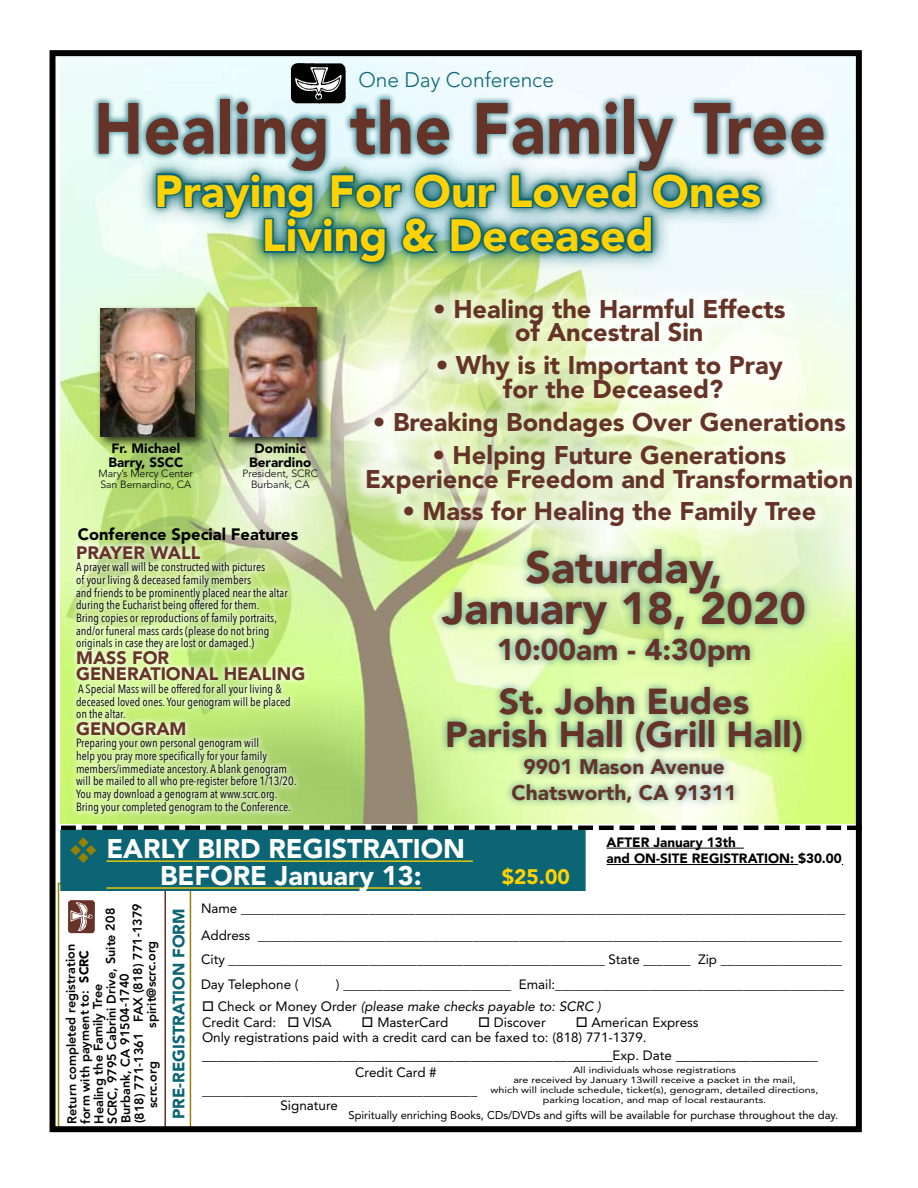
<style>
.page{position:relative;width:918px;height:1188px;background:#fff}
.page>*{position:absolute;margin:0;border:0;box-sizing:border-box;transform-origin:0 0}
.t1{font:900 71.7px "Avenir LT Std";letter-spacing:.01em;color:#653328;scale:.9 1}
.t2{font:900 44.7px/44.7px "Avenir LT Std";color:#ffd200;text-align:center}
.t3{font:900 44.7px/41.7px "Avenir LT Std";color:#653328;text-align:center}
.t4{font:900 35.85px/32.8px "Avenir LT Std";color:#653328;text-align:center}
.t5{font:900 29.85px "Avenir LT Std";color:#653328}
.t6{font:900 26.85px/26.8px "Avenir LT Std";color:#fff;text-align:center}
.t7{font:900 25.35px/23.9px "Avenir LT Std";color:#653328;text-align:center}
.t8{font:900 20.85px/26.8px "Avenir LT Std";color:#653328;text-align:center}
.t9{font:300 20.85px "Avenir LT Std";color:#0b6575}
.t10{font:900 20.85px "Avenir LT Std";color:#ffd200}
.t11{font:900 17.85px/16.4px "Avenir LT Std";color:#653328}
.t12{font:900 16.35px "Avenir LT Std";color:#000}
.t13{font:900 16.35px "Avenir LT Std";color:#0b6575}
.t14{font:14.85px "Avenir LT Std";color:#000}
.t15{font:13.5px/25.3px "Avenir LT Std";color:#000}
.t16{font:900 13.5px/13.5px "Avenir LT Std";color:#000}
.t17{font:800 12.75px "Avenir LT Std";color:#000}
.t18{font:condensed 12px/12.8px "Avenir Next LT Pro";color:#000}
.t19{font:11.25px "Avenir LT Std";color:#000}
.t20{font:300 10.5px/10.5px "Avenir LT Std";color:#000;text-align:center}
.t21{font:9px/9.8px "Avenir LT Std";color:#000;text-align:center;scale:1.2 1}
.s1{font-weight:900}
.s2{font-style:italic}
.s3{font-size:13.5px}
</style>
<div class="page">
<img style="left:60px;top:57px;width:795px;height:767px">
<hr style="left:164px;top:880px;width:2px;height:248px;background:#653328">
<div style="left:58px;top:883px;width:133px;height:248px;border:1px solid #968100"></div>
<div style="left:63px;top:833px;width:520px;height:55px;background:#0b6575"></div>
<div style="left:60px;top:830px;width:526px;height:61px;border:6px solid #0b6575"></div>
<hr style="left:607px;top:848px;width:137px;height:1px;background:#000">
<hr style="left:607px;top:864px;width:191px;height:1px;background:#000">
<img style="left:68px;top:900px;width:27px;height:33px">
<hr style="left:106px;top:860px;width:367px;height:2px;background:#ffd200">
<hr style="left:106px;top:887px;width:316px;height:2px;background:#ffd200">
<div style="left:434px;top:541px;width:378px;height:270px;background:#0b6575;opacity:.7"></div>
<svg style="left:70px;top:539px;width:241px;height:281px;background:#d1eca0"></svg>
<svg style="left:61px;top:826px;width:794px;height:4px"></svg>
<div style="left:91px;top:93px;width:739px;height:85px;background:#0b6575;opacity:.7"></div>
<svg style="left:138px;top:153px;width:641px;height:128px"></svg>
<svg style="left:155px;top:170px;width:608px;height:95px;background:#72a7a5"></svg>
<div style="left:354px;top:284px;width:512px;height:256px;background:#fff;opacity:.51"></div>
<div style="left:50px;top:50px;width:812px;height:1082px;border:6px solid #000"></div>
<div style="left:97px;top:305px;width:111px;height:144px;background:#000;opacity:.75"></div>
<img style="left:100px;top:308px;width:95px;height:128px">
<img style="left:290px;top:63px;width:56px;height:42px">
<div style="left:226px;top:304px;width:103px;height:146px;background:#000;opacity:.75"></div>
<img style="left:230px;top:308px;width:86px;height:128px">
<h3 class="t9" style="left:358px;top:68px;width:197px">One Day Conference</h3>
<h1 class="t1" style="left:94px;top:85px;width:815px">Healing the Family Tree</h1>
<h2 class="t2" style="left:155px;top:168px;width:608px">Praying For Our Loved Ones<br>Living &amp; Deceased</h2>
<p class="t16" style="left:108px;top:442px;width:76px">Fr. Michael<br>Barry, SSCC</p>
<p class="t20" style="left:99px;top:469px;width:96px;text-align:left">Mary’s Mercy Center<br>San Bernardino, CA</p>
<p class="t16" style="left:249px;top:442px;width:64px;text-align:center">Dominic<br>Berardino</p>
<p class="t20" style="left:242px;top:469px;width:77px">President, SCRC<br>Burbank, CA</p>
<h3 class="t12" style="left:78px;top:524px;width:222px">Conference Special Features</h3>
<h3 class="t11" style="left:76px;top:544px;width:126px">PRAYER WALL</h3>
<p class="t18" style="left:76px;top:561px;width:213px">A prayer wall will be constructed with pictures<br>of your living &amp; deceased family members<br>and friends to be prominently placed near the altar during the Eucharist being offered for them.<br>Bring copies or reproductions of family portraits, and/or funeral mass cards (please do not bring originals in case they are lost or damaged.)</p>
<h3 class="t11" style="left:76px;top:649px;width:231px">MASS FOR<br>GENERATIONAL HEALING</h3>
<p class="t18" style="left:76px;top:682px;width:216px">A Special Mass will be offered for all your living &amp; deceased loved ones. Your genogram will be placed on the altar.</p>
<h3 class="t11" style="left:76px;top:720px;width:112px">GENOGRAM</h3>
<p class="t18" style="left:76px;top:737px;width:222px">Preparing your own personal genogram will<br>help you pray more specifically for your family members/immediate ancestory. A blank genogram will be mailed to all who pre-register before 1/13/20.<br>You may download a genogram at www.scrc.org.<br>Bring your completed genogram to the Conference.</p>
<h3 class="t7" style="left:433px;top:297px;width:354px">• Healing the Harmful Effects of Ancestral Sin</h3>
<h3 class="t7" style="left:436px;top:353px;width:349px">• Why is it Important to Pray for the Deceased?</h3>
<h3 class="t7" style="left:373px;top:410px;width:475px">• Breaking Bondages Over Generations</h3>
<h3 class="t7" style="left:365px;top:443px;width:490px">• Helping Future Generations<br>Experience Freedom and Transformation</h3>
<h3 class="t7" style="left:402px;top:500px;width:415px">• Mass for Healing the Family Tree</h3>
<h2 class="t3" style="left:442px;top:546px;width:365px">Saturday,<br>January 18, 2020</h2>
<h3 class="t5" style="left:497px;top:632px;width:256px">10:00am - 4:30pm</h3>
<h3 class="t4" style="left:445px;top:685px;width:359px">St. John Eudes<br>Parish Hall (Grill Hall)</h3>
<h3 class="t8" style="left:512px;top:753px;width:227px">9901 Mason Avenue<br>Chatsworth, CA 91311</h3>
<h3 class="t6" style="left:106px;top:836px;width:360px">EARLY BIRD REGISTRATION<br>BEFORE January 13:</h3>
<h3 class="t10" style="left:502px;top:864px;width:70px">$25.00</h3>
<p class="t16" style="left:607px;top:834px;width:237px;line-height:16.4px">AFTER January 13th<br>and ON-SITE REGISTRATION: $30.00</p>
<p class="t17" style="left:133px;top:1123px;width:222px;rotate:-91deg">(818) 771-1361 FAX (818) 771-1379</p>
<p class="t17" style="left:106px;top:1124px;width:217px;rotate:-91deg">SCRC, 9795 Cabrini Drive, Suite 208</p>
<p class="t17" style="left:145px;top:1028px;width:88px;rotate:-91deg">spirit@scrc.org</p>
<p class="t17" style="left:65px;top:1124px;width:181px;rotate:-91deg">Return completed registration</p>
<p class="t17" style="left:79px;top:1124px;width:176px;rotate:-91deg">form with payment to: <span class="s1">SCRC</span></p>
<p class="t17" style="left:119px;top:1124px;width:152px;rotate:-91deg">Burbank, CA 91504-1740</p>
<p class="t17" style="left:92px;top:1124px;width:141px;rotate:-91deg">Healing the Family Tree</p>
<p class="t17" style="left:145px;top:1108px;width:48px;rotate:-91deg">scrc.org</p>
<h3 class="t13" style="left:169px;top:1119px;width:212px;rotate:-90deg">PRE-REGISTRATION FORM</h3>
<p class="t15" style="left:201px;top:895px;width:646px;line-height:26.8px">Name __________________________________________________________________________________________<br>Address _______________________________________________________________________________________</p>
<p class="t15" style="left:201px;top:946px;width:642px">City ________________________________________________________ State _______ Zip __________________<br>Day Telephone (</p>
<p class="t15" style="left:336px;top:972px;width:510px">) _________________________ Email:___________________________________________</p>
<p class="t15" style="left:202px;top:999px;width:400px;line-height:16px">□ Check or Money Order <span class="s2">(please make checks payable to: SCRC )<br></span>Credit Card: □ VISA</p>
<p class="t15" style="left:362px;top:1010px;width:88px">□ MasterCard</p>
<p class="t15" style="left:478px;top:1010px;width:69px">□ Discover</p>
<p class="t15" style="left:202px;top:1015px;width:498px;line-height:14.9px;text-indent:374px">□ American Express<br>Only registrations paid with a credit card can be faxed to: (818) 771-1379.</p>
<p class="t14" style="left:202px;top:1047px;width:617px">_______________________________________________________<span class="s3">Exp. Date</span> ___________________</p>
<p class="t15" style="left:202px;top:1063px;width:277px;line-height:17.9px;text-indent:153px">Credit Card # _________________________________________</p>
<p class="t15" style="left:280px;top:1092px;width:59px">Signature</p>
<p class="t21" style="left:491px;top:1065px;width:275px">All individuals whose registrations<br>are received by January 13will receive a packet in the mail,<br>which will include schedule, ticket(s), genogram, detailed directions, parking location, and map of local restaurants.</p>
<p class="t19" style="left:349px;top:1109px;width:491px">Spiritually enriching Books, CDs/DVDs and gifts will be available for purchase throughout the day.</p>
</div>
